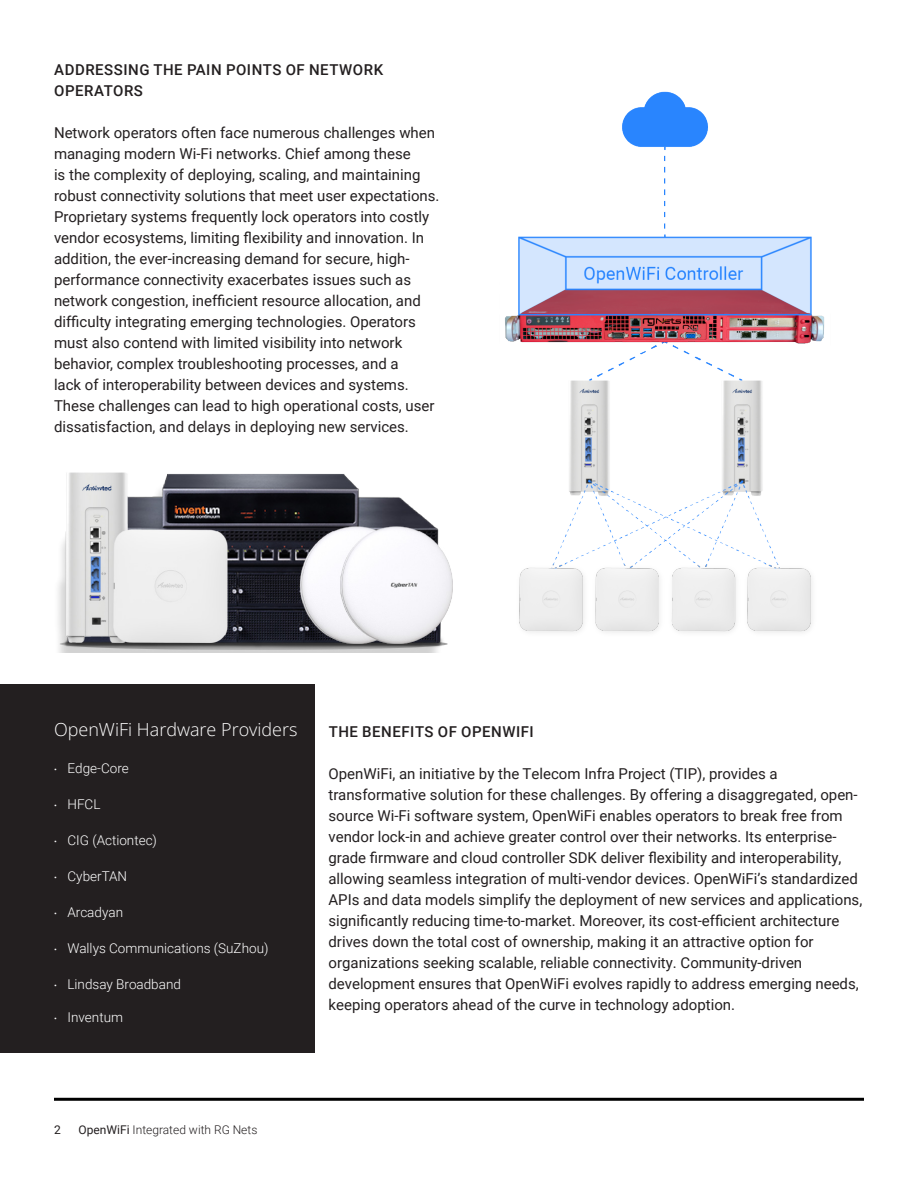
<style>
.page{position:relative;width:918px;height:1188px;background:#fff}
.page>*{position:absolute;margin:0;border:0;box-sizing:border-box;transform-origin:0 0}
.Callout_1{font:18px "Open Sans";color:#fff}
.Body_1{font:15px/21px "Roboto";color:#231f20}
.Subhead_1{font:500 15px/21px "Roboto";letter-spacing:.035em;color:#231f20}
.t1{font:300 13.5px "Roboto";color:#fff}
.t2{font:300 12px "Roboto";color:#231f20}
.t3{font:12px "Roboto";color:#231f20}
.s1{font-family:"Myriad Pro";font-weight:400}
.s2{font-weight:400}
</style>
<div class="page">
<hr style="left:54px;top:1098px;width:810px;height:3px;background:#000">
<div style="left:0;top:684px;width:315px;height:369px;background:#231f20"></div>
<img style="left:505px;top:91px;width:319px;height:542px">
<img style="left:58px;top:472px;width:394px;height:180px">
<p class="Subhead_1" style="left:54px;top:59px;width:330px">ADDRESSING THE PAIN POINTS OF NETWORK<br>OPERATORS</p>
<p class="Body_1" style="left:54px;top:122px;width:387px">Network operators often face numerous challenges when managing modern Wi-Fi networks. Chief among these<br>is the complexity of deploying, scaling, and maintaining robust connectivity solutions that meet user expectations.<br>Proprietary systems frequently lock operators into costly vendor ecosystems, limiting flexibility and innovation. In addition, the ever-increasing demand for secure, high&shy;performance connectivity exacerbates issues such as network congestion, inefficient resource allocation, and difficulty integrating emerging technologies. Operators must also contend with limited visibility into network behavior, complex troubleshooting processes, and a<br>lack of interoperability between devices and systems.<br>These challenges can lead to high operational costs, user dissatisfaction, and delays in deploying new services.</p>
<p class="Callout_1" style="left:54px;top:717px;width:245px">OpenWiFi Hardware Providers</p>
<p class="Subhead_1" style="left:329px;top:720px;width:207px">THE BENEFITS OF OPENWIFI</p>
<p class="t1" style="left:54px;top:759px;width:76px"><span class="s1">·</span> Edge-Core</p>
<p class="t1" style="left:54px;top:795px;width:48px"><span class="s1">·</span> HFCL</p>
<p class="t1" style="left:54px;top:831px;width:105px"><span class="s1">·</span> CIG (Actiontec)</p>
<p class="t1" style="left:54px;top:867px;width:75px"><span class="s1">·</span> CyberTAN</p>
<p class="t1" style="left:54px;top:903px;width:71px"><span class="s1">·</span> Arcadyan</p>
<p class="t1" style="left:54px;top:939px;width:216px"><span class="s1">·</span> Wallys Communications (SuZhou)</p>
<p class="t1" style="left:54px;top:975px;width:128px"><span class="s1">·</span> Lindsay Broadband</p>
<p class="t1" style="left:54px;top:1008px;width:71px"><span class="s1">·</span> Inventum</p>
<p class="Body_1" style="left:328px;top:762px;width:535px">OpenWiFi, an initiative by the Telecom Infra Project (TIP), provides a transformative solution for these challenges. By offering a disaggregated, open&shy;source Wi-Fi software system, OpenWiFi enables operators to break free from vendor lock-in and achieve greater control over their networks. Its enterprise&shy;grade firmware and cloud controller SDK deliver flexibility and interoperability, allowing seamless integration of multi-vendor devices. OpenWiFi’s standardized APIs and data models simplify the deployment of new services and applications, significantly reducing time-to-market. Moreover, its cost-efficient architecture drives down the total cost of ownership, making it an attractive option for organizations seeking scalable, reliable connectivity. Community-driven development ensures that OpenWiFi evolves rapidly to address emerging needs, keeping operators ahead of the curve in technology adoption.</p>
<p class="t3" style="left:54px;top:1121px;width:8px">2</p>
<p class="t2" style="left:79px;top:1121px;width:180px"><span class="s2">OpenWiFi</span> Integrated with RG Nets</p>
</div>
